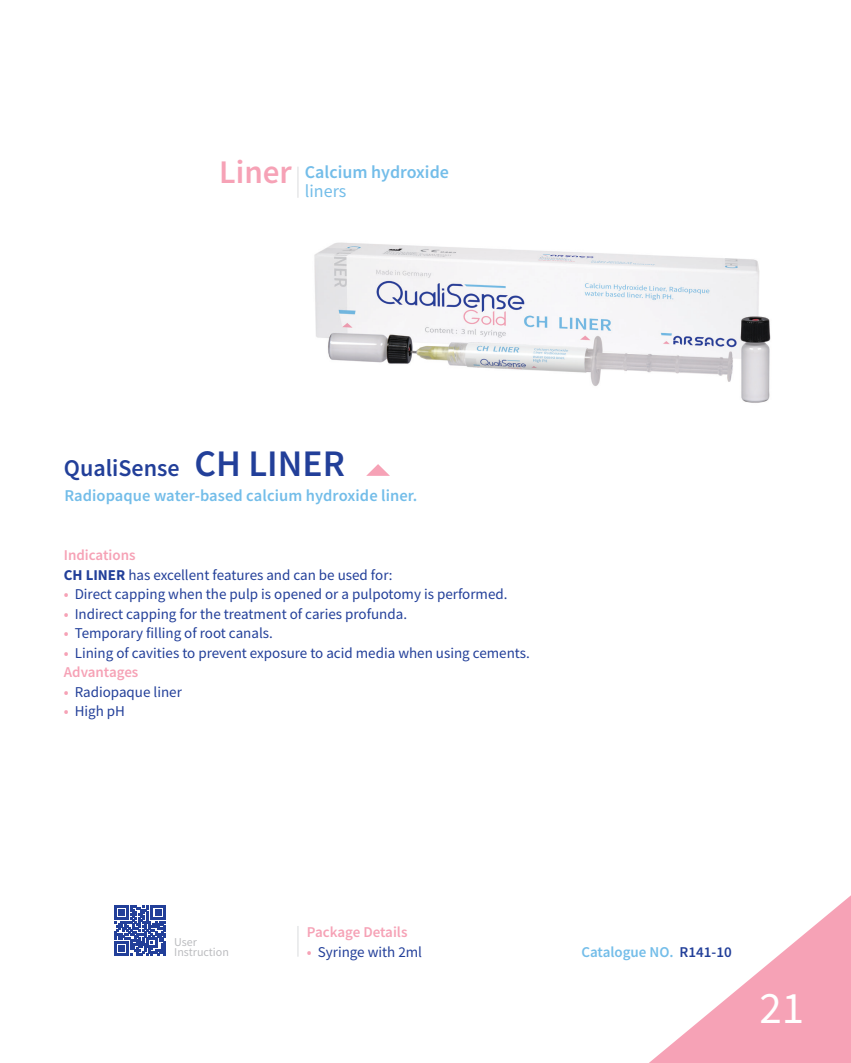
<style>
.page{position:relative;width:851px;height:1063px;background:#fff}
.page>*{position:absolute;margin:0;border:0;box-sizing:border-box;transform-origin:0 0}
.t1{font:45px "Source Sans Pro";color:#fff}
.t2{font:600 37.5px "Source Sans Pro";color:#223f99}
.t3{font:600 33px "Source Sans Pro";color:#f6a2b6}
.t4{font:600 24px "Source Sans Pro";color:#223f99}
.t5{font:600 18px/19.5px "Source Sans Pro";color:#73bde9}
.t6{font:600 16.5px "Source Sans Pro";letter-spacing:.005em;color:#73bde9}
.t7{font:15px "Source Sans Pro";color:#223f99}
.t8{font:600 15px "Source Sans Pro";color:#f6a2b6}
.t9{font:600 15px "Source Sans Pro";color:#73bde9}
.t10{font:12px/10.5px "Source Sans Pro";color:#bcbdc0}
.s1{font-weight:400}
.s2{font-weight:700}
.s3{font-weight:600;color:#f6a2b6}
.s4{color:#223f99}
</style>
<div class="page">
<svg style="left:649px;top:896px;width:201px;height:167px"></svg>
<svg style="left:115px;top:905px;width:50px;height:51px"></svg>
<img style="left:314px;top:242px;width:457px;height:161px">
<hr style="left:297px;top:926px;width:1px;height:31px;background:#dcdddf">
<hr style="left:297px;top:167px;width:1px;height:31px;background:#dcdddf">
<svg style="left:366px;top:464px;width:24px;height:12px"></svg>
<p class="t3" style="left:219px;top:150px;width:74px">Liner</p>
<p class="t5" style="left:305px;top:162px;width:146px">Calcium hydroxide <span class="s1">liners</span></p>
<p class="t2" style="left:194px;top:439px;width:152px">CH LINER</p>
<p class="t6" style="left:64px;top:485px;width:354px">Radiopaque water-based calcium hydroxide liner.</p>
<p class="t4" style="left:64px;top:452px;width:117px">QualiSense</p>
<p class="t8" style="left:64px;top:546px;width:73px">Indications</p>
<p class="t7" style="left:64px;top:565px;width:330px"><span class="s2">CH LINER</span> has excellent features and can be used for:</p>
<p class="t7" style="left:64px;top:585px;width:445px"><span class="s3">•</span> Direct capping when the pulp is opened or a pulpotomy is performed.</p>
<p class="t7" style="left:64px;top:604px;width:345px"><span class="s3">•</span> Indirect capping for the treatment of caries profunda.</p>
<p class="t7" style="left:64px;top:624px;width:210px"><span class="s3">•</span> Temporary filling of root canals.</p>
<p class="t7" style="left:64px;top:643px;width:467px"><span class="s3">•</span> Lining of cavities to prevent exposure to acid media when using cements.</p>
<p class="t8" style="left:64px;top:663px;width:76px">Advantages</p>
<p class="t7" style="left:64px;top:682px;width:120px"><span class="s3">•</span> Radiopaque liner</p>
<p class="t7" style="left:64px;top:702px;width:63px"><span class="s3">•</span> High pH</p>
<p class="t10" style="left:174px;top:936px;width:56px">User<br>Instruction</p>
<p class="t8" style="left:307px;top:922px;width:102px">Package Details</p>
<p class="t7" style="left:307px;top:942px;width:117px"><span class="s3">•</span> Syringe with 2ml</p>
<p class="t9" style="left:581px;top:942px;width:152px">Catalogue NO. <span class="s4">R141-10</span></p>
<h1 class="t1" style="left:759px;top:980px;width:46px">21</h1>
</div>
